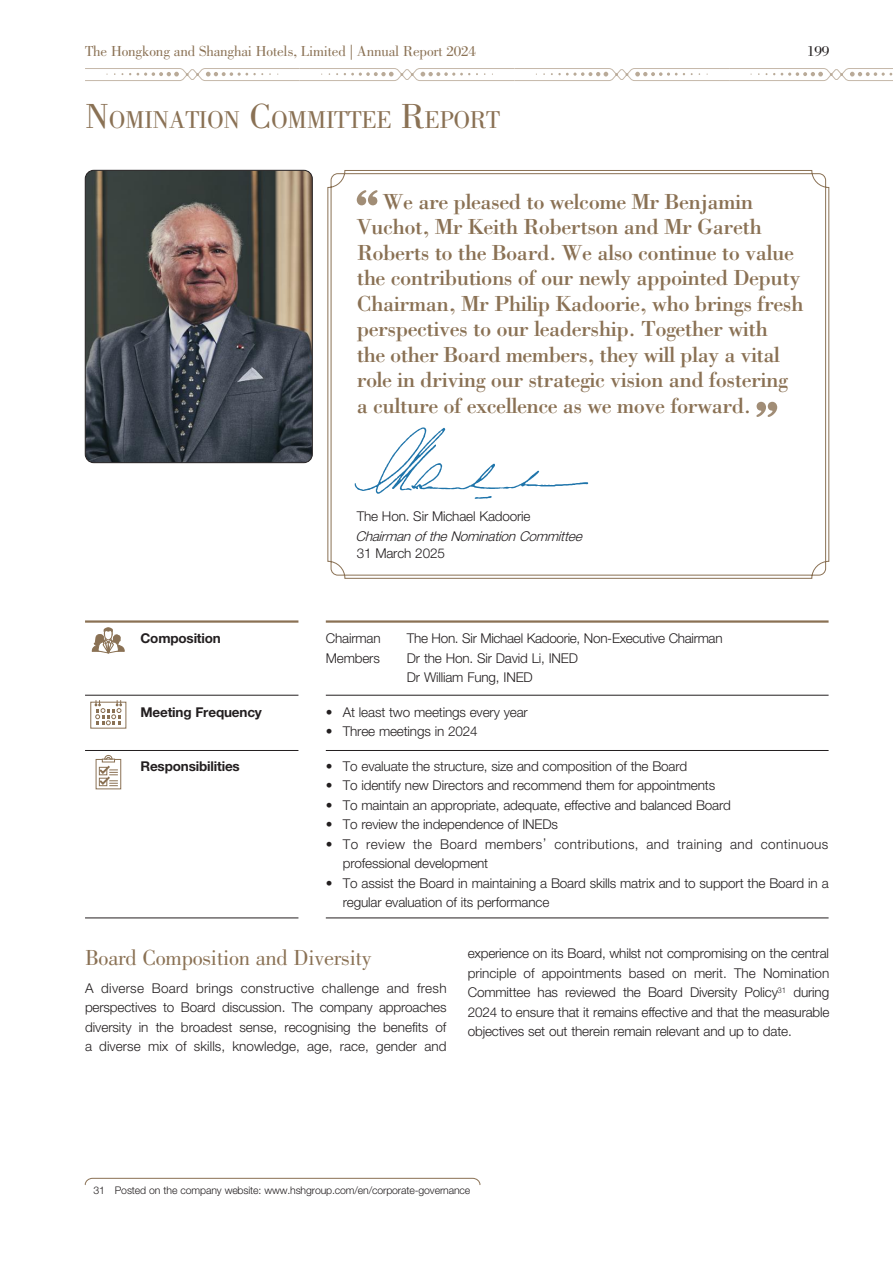
<style>
.page{position:relative;width:893px;height:1263px;background:#fff}
.page>*{position:absolute;margin:0;border:0;box-sizing:border-box;transform-origin:0 0}
.t1{font:25.2px "Bodoni Std";letter-spacing:-.015em;color:#8a7154}
.t2{font:22.5px/25.5px "Bodoni Std";letter-spacing:-.025em;color:#8a7154}
.t3{font:22.5px "Bodoni Std";letter-spacing:-.01em;color:#8a7154}
.t4{font:15px "Bodoni Std";letter-spacing:-.01em;color:#8a7154}
.t5{font:15px "Bodoni Std";color:#231f20}
.t6{font:300 13.5px/19.5px "Helvetica Neue LT Std";letter-spacing:-.01em;color:#231f20}
.t7{font:300 13.5px/19.5px "Helvetica Neue LT Std";letter-spacing:.03em;color:#231f20}
.t8{font:700 13.5px "Helvetica Neue LT Std";letter-spacing:-.01em;color:#231f20}
.t9{font:italic 300 13.5px "Helvetica Neue LT Std";color:#231f20}
.t10{font:300 10.5px "Helvetica Neue LT Std";letter-spacing:-.01em;color:#231f20}
.s1{font-size:36px}
</style>
<div class="page">
<svg style="left:85px;top:68px;width:808px;height:13px"></svg>
<hr style="left:146px;top:620px;width:152px;height:3px;background:#8a7154">
<hr style="left:98px;top:620px;width:48px;height:3px;background:#8a7154">
<hr style="left:470px;top:620px;width:359px;height:3px;background:#8a7154">
<hr style="left:326px;top:620px;width:31px;height:3px;background:#8a7154">
<hr style="left:357px;top:620px;width:113px;height:3px;background:#8a7154">
<hr style="left:98px;top:695px;width:48px;height:1px;background:#231f20">
<hr style="left:146px;top:695px;width:152px;height:1px;background:#231f20">
<hr style="left:98px;top:750px;width:48px;height:1px;background:#231f20">
<hr style="left:146px;top:750px;width:152px;height:1px;background:#231f20">
<svg style="left:85px;top:918px;width:13px;height:1px"></svg>
<hr style="left:98px;top:918px;width:48px;height:1px;background:#231f20">
<hr style="left:146px;top:918px;width:152px;height:1px;background:#231f20">
<svg style="left:85px;top:620px;width:40px;height:34px"></svg>
<svg style="left:85px;top:695px;width:37px;height:30px"></svg>
<div style="left:96px;top:759px;width:25px;height:30px;border:1px solid #8a7154"></div>
<svg style="left:85px;top:750px;width:34px;height:37px"></svg>
<hr style="left:326px;top:695px;width:31px;height:1px;background:#231f20">
<hr style="left:357px;top:695px;width:113px;height:1px;background:#231f20">
<hr style="left:470px;top:695px;width:359px;height:1px;background:#231f20">
<hr style="left:326px;top:750px;width:31px;height:1px;background:#231f20">
<hr style="left:357px;top:750px;width:113px;height:1px;background:#231f20">
<hr style="left:470px;top:750px;width:359px;height:1px;background:#231f20">
<hr style="left:326px;top:918px;width:31px;height:1px;background:#231f20">
<hr style="left:357px;top:918px;width:113px;height:1px;background:#231f20">
<hr style="left:470px;top:918px;width:359px;height:1px;background:#231f20">
<img style="left:85px;top:170px;width:227px;height:293px">
<div style="left:85px;top:170px;width:228px;height:293px;border:1px solid #231f20;border-radius:9px"></div>
<svg style="left:327px;top:170px;width:503px;height:409px"></svg>
<svg style="left:84px;top:1177px;width:397px;height:8px"></svg>
<p class="t4" style="left:85px;top:43px;width:392px">The Hongkong and Shanghai Hotels, Limited | Annual Report 2024</p>
<p class="t5" style="left:807px;top:43px;width:24px">199</p>
<h1 class="t1" style="left:85px;top:105px;width:417px"><span class="s1">N</span>OMINATION <span class="s1">C</span>OMMITTEE <span class="s1">R</span>EPORT</h1>
<p class="t2" style="left:357px;top:188px;width:448px;text-indent:26px">We are pleased to welcome Mr Benjamin Vuchot, Mr Keith Robertson and Mr Gareth Roberts to the Board. We also continue to value the contributions of our newly appointed Deputy Chairman, Mr Philip Kadoorie, who brings fresh perspectives to our leadership. Together with<br>the other Board members, they will play a vital role in driving our strategic vision and fostering a culture of excellence as we move forward.</p>
<p class="t6" style="left:357px;top:506px;width:175px">The Hon. Sir Michael Kadoorie</p>
<p class="t9" style="left:355px;top:528px;width:232px">ChairmanoftheNominationCommittee</p>
<p class="t6" style="left:357px;top:543px;width:90px">31 March 2025</p>
<p class="t8" style="left:140px;top:630px;width:82px">Composition</p>
<p class="t6" style="left:326px;top:628px;width:56px">Chairman<br>Members</p>
<p class="t6" style="left:407px;top:628px;width:317px">The Hon. Sir Michael Kadoorie, Non-Executive Chairman<br>Dr the Hon. Sir David Li, INED<br>Dr William Fung, INED</p>
<p class="t8" style="left:140px;top:703px;width:123px">Meeting Frequency</p>
<p class="t6" style="left:326px;top:702px;width:203px">• At least two meetings every year</p>
<p class="t6" style="left:326px;top:721px;width:153px">• Three meetings in 2024</p>
<p class="t8" style="left:140px;top:758px;width:101px">Responsibilities</p>
<p class="t6" style="left:326px;top:756px;width:363px">• To evaluate the structure, size and composition of the Board</p>
<p class="t6" style="left:326px;top:776px;width:391px">• To identify new Directors and recommend them for appointments</p>
<p class="t6" style="left:326px;top:795px;width:407px">• To maintain an appropriate, adequate, effective and balanced Board</p>
<p class="t6" style="left:326px;top:815px;width:234px">• To review the independence of INEDs</p>
<p class="t7" style="left:343px;top:834px;width:487px;text-indent:-17px">• To review the Board members’ contributions, and training and continuous professional development</p>
<p class="t6" style="left:343px;top:873px;width:487px;text-indent:-17px">• To assist the Board in maintaining a Board skills matrix and to support the Board in a regular evaluation of its performance</p>
<h2 class="t3" style="left:85px;top:945px;width:288px">Board Composition and Diversity</h2>
<p class="t6" style="left:85px;top:978px;width:363px;text-align:justify">A diverse Board brings constructive challenge and fresh perspectives to Board discussion. The company approaches diversity in the broadest sense, recognising the benefits of a diverse mix of skills, knowledge, age, race, gender and</p>
<p class="t6" style="left:468px;top:943px;width:363px;text-align:justify">experience on its Board, whilst not compromising on the central principle of appointments based on merit. The Nomination Committee has reviewed the Board Diversity Policy<sup>31</sup> during 2024 to ensure that it remains effective and that the measurable objectives set out therein remain relevant and up to date.</p>
<p class="t10" style="left:94px;top:1184px;width:378px">31 Posted on the company website: www.hshgroup.com/en/corporate-governance</p>
</div>
